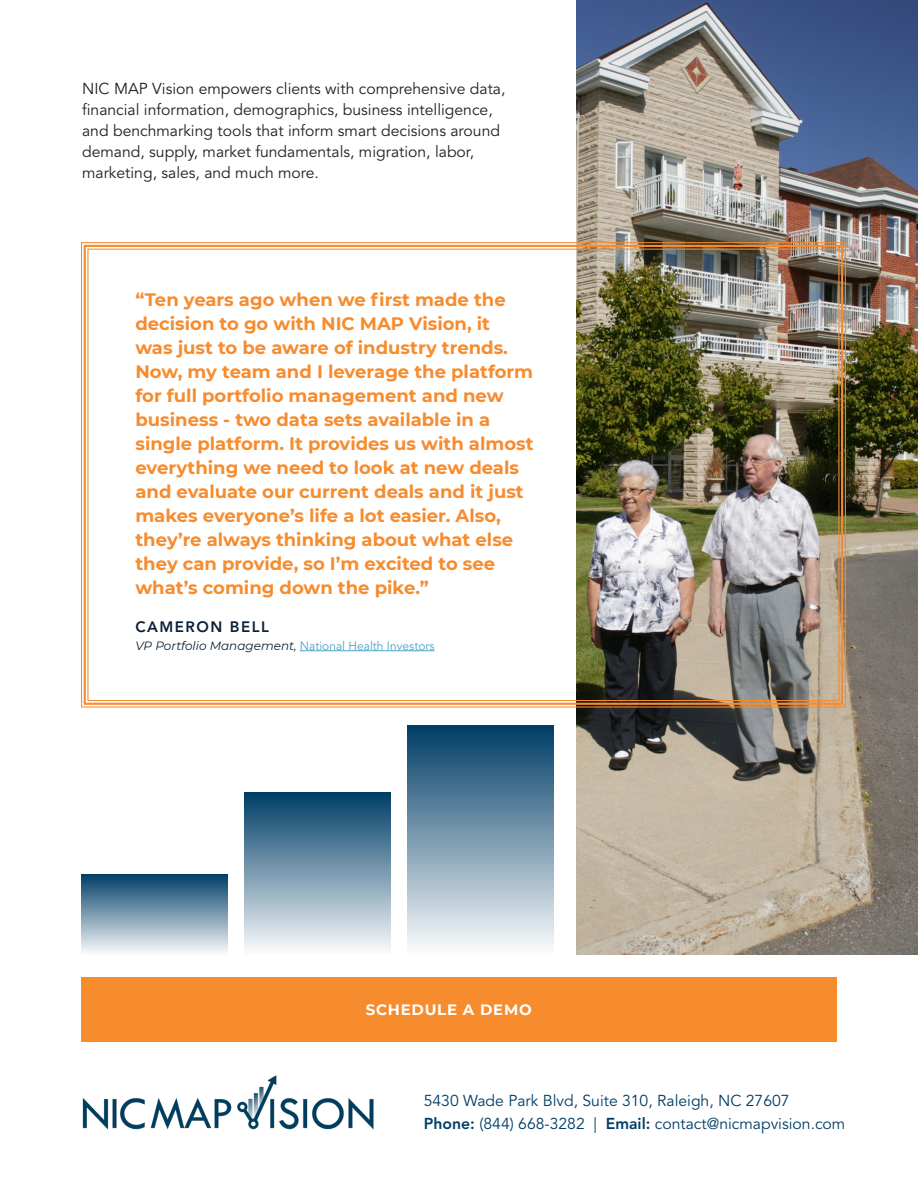
<style>
.page{position:relative;width:918px;height:1188px;background:#fff}
.page>*{position:absolute;margin:0;border:0;box-sizing:border-box;transform-origin:0 0}
.t1{font:700 18px/24px "Montserrat";color:#f68c2e}
.t2{font:15.75px/21px "Avenir LT Std";color:#231f20}
.t3{font:15.75px/22.5px "Avenir LT Std";color:#003e67}
.t4{font:700 15px "Montserrat";letter-spacing:.05em;color:#fff}
.t5{font:800 15px "Avenir LT Std";letter-spacing:.1em;color:#0a2138}
.t6{font:12px "Avenir LT Std";color:#47a3c9}
.s1{font-family:"Montserrat";font-style:italic;color:#0a2138}
.s2{font-weight:800}
</style>
<div class="page">
<img style="left:82px;top:1075px;width:292px;height:55px">
<div style="left:81px;top:977px;width:756px;height:65px;background:#f68c2e"></div>
<img style="left:576px;top:0;width:342px;height:955px">
<img style="left:81px;top:242px;width:765px;height:466px">
<div style="left:84px;top:245px;width:759px;height:460px;border:2px solid #f68c2e"></div>
<hr style="left:300px;top:650px;width:135px;height:1px;background:#47a3c9">
<div style="left:81px;top:874px;width:147px;height:81px;background:linear-gradient(to bottom,#013e67,#fbfbfc)"></div>
<div style="left:244px;top:793px;width:147px;height:162px;background:linear-gradient(to bottom,#003e67,#fbfbfc)"></div>
<div style="left:407px;top:726px;width:147px;height:229px;background:linear-gradient(to bottom,#003e67,#fcfdfd)"></div>
<p class="t2" style="left:82px;top:78px;width:425px">NIC MAP Vision empowers clients with comprehensive data, financial information, demographics, business intelligence, and benchmarking tools that inform smart decisions around demand, supply, market fundamentals, migration, labor, marketing, sales, and much more.</p>
<p class="t1" style="left:135px;top:287px;width:400px">“Ten years ago when we first made the decision to go with NIC MAP Vision, it<br>was just to be aware of industry trends.<br>Now, my team and I leverage the platform for full portfolio management and new business - two data sets available in a single platform. It provides us with almost everything we need to look at new deals and evaluate our current deals and it just makes everyone’s life a lot easier. Also, they’re always thinking about what else they can provide, so I’m excited to see what’s coming down the pike.”</p>
<p class="t5" style="left:135px;top:618px;width:135px">CAMERON BELL</p>
<p class="t6" style="left:135px;top:639px;width:301px"><span class="s1">VP Portfolio Management,</span> National Health Investors</p>
<p class="t4" style="left:366px;top:999px;width:168px">SCHEDULE A DEMO</p>
<p class="t3" style="left:424px;top:1090px;width:423px">5430 Wade Park Blvd, Suite 310, Raleigh, NC 27607<br><span class="s2">Phone:</span> (844) 668-3282 | <span class="s2">Email:</span> contact@nicmapvision.com</p>
</div>
